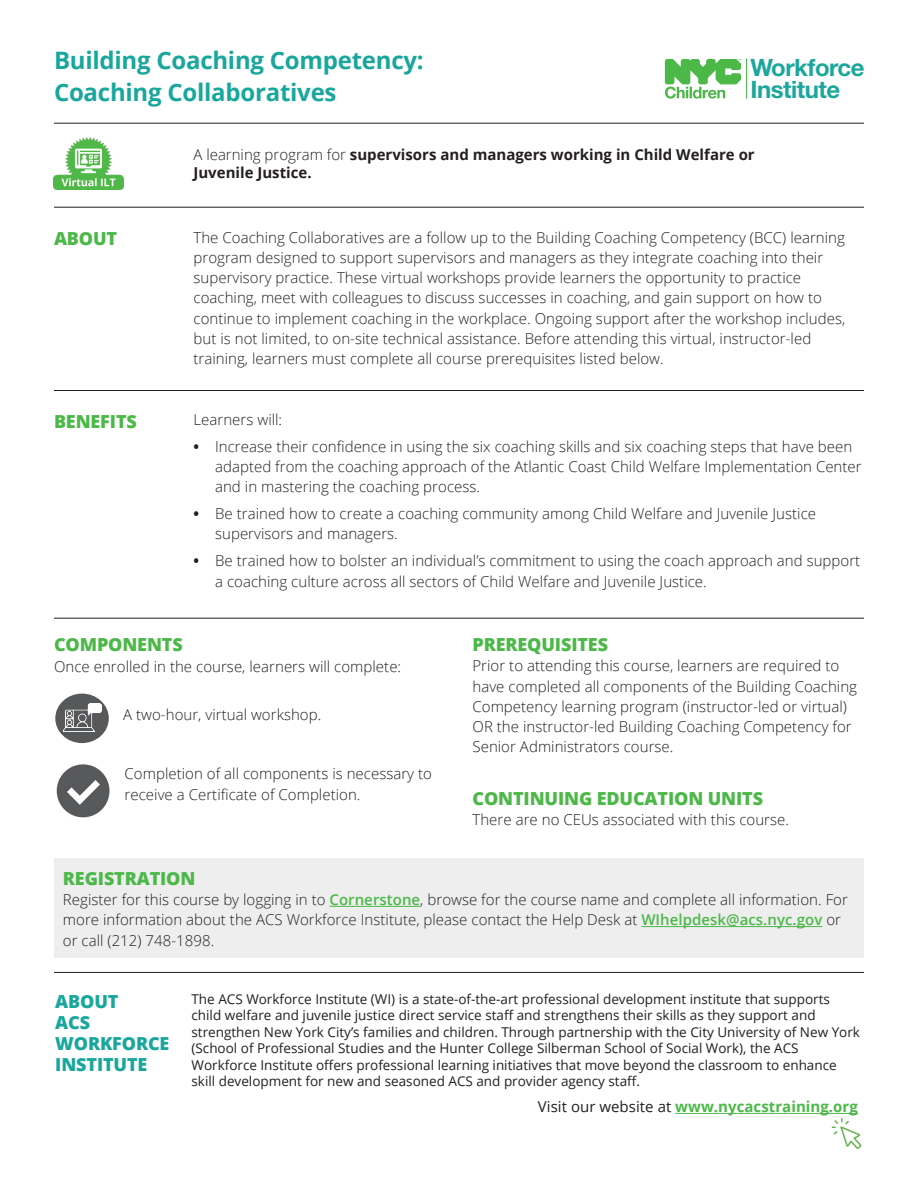
<style>
.page{position:relative;width:918px;height:1188px;background:#fff}
.page>*{position:absolute;margin:0;border:0;box-sizing:border-box;transform-origin:0 0}
.t1{font:700 24px/31.5px "Open Sans";letter-spacing:-.01em;color:#19a79d}
.t2{font:700 24px/23px "Helvetica Neue";letter-spacing:-.02em;color:#1ca79d}
.Banner_text{font:800 18px "Open Sans";letter-spacing:-.01em;color:#4cb848}
.t3{font:800 18px/21px "Open Sans";letter-spacing:-.01em;color:#19a79d}
.Banner_text-2{font:300 15px/20.2px "Open Sans";letter-spacing:.005em;color:#231f20}
.t4{font:700 15px/18px "Open Sans";color:#231f20}
.Banner_text-3{font:700 15px "Open Sans";letter-spacing:.005em;color:#4cb848}
.t5{font:13.5px/16.5px "Open Sans";color:#231f20}
.s1{font-weight:300}
.s2{font-weight:700}
.s3{font-weight:600;color:#4cb848}
.s4{font-weight:400;color:#231f20}
</style>
<div class="page">
<div style="left:54px;top:858px;width:810px;height:100px;background:#eeeeef"></div>
<hr style="left:329px;top:906px;width:91px;height:1px;background:#4cb848">
<hr style="left:641px;top:926px;width:181px;height:1px;background:#4cb848">
<img style="left:56px;top:764px;width:54px;height:54px">
<hr style="left:54px;top:123px;width:810px;height:1px;background:#231f20">
<div style="left:55px;top:694px;width:54px;height:49px;background:#57585a;border-radius:50%"></div>
<img style="left:63px;top:704px;width:39px;height:28px">
<img style="left:54px;top:137px;width:70px;height:52px">
<hr style="left:54px;top:207px;width:810px;height:1px;background:#231f20">
<svg style="left:665px;top:59px;width:76px;height:40px"></svg>
<hr style="left:746px;top:59px;width:1px;height:40px;background:#4bb848">
<hr style="left:54px;top:618px;width:810px;height:1px;background:#231f20">
<hr style="left:54px;top:972px;width:810px;height:1px;background:#231f20">
<hr style="left:54px;top:390px;width:810px;height:1px;background:#231f20">
<hr style="left:675px;top:1113px;width:183px;height:1px;background:#4cb848">
<svg style="left:831px;top:1118px;width:31px;height:31px"></svg>
<h1 class="t1" style="left:54px;top:44px;width:371px">Building Coaching Competency:<br>Coaching Collaboratives</h1>
<p class="t2" style="left:751px;top:56px;width:116px">Workforce<br>Institute</p>
<p class="Banner_text" style="left:54px;top:225px;width:65px">ABOUT</p>
<p class="Banner_text" style="left:54px;top:408px;width:84px">BENEFITS</p>
<p class="t4" style="left:194px;top:145px;width:563px"><span class="s1">A learning program for</span> supervisors and managers working in Child Welfare or<br>Juvenile Justice.</p>
<p class="Banner_text-2" style="left:194px;top:227px;width:653px">The Coaching Collaboratives are a follow up to the Building Coaching Competency (BCC) learning program designed to support supervisors and managers as they integrate coaching into their supervisory practice. These virtual workshops provide learners the opportunity to practice coaching, meet with colleagues to discuss successes in coaching, and gain support on how to continue to implement coaching in the workplace. Ongoing support after the workshop includes, but is not limited, to on-site technical assistance. Before attending this virtual, instructor-led training, learners must complete all course prerequisites listed below.</p>
<p class="Banner_text-2" style="left:194px;top:409px;width:90px">Learners will:</p>
<p class="Banner_text-2" style="left:215px;top:436px;width:648px;text-indent:-22px"><span class="s2">•</span> Increase their confidence in using the six coaching skills and six coaching steps that have been adapted from the coaching approach of the Atlantic Coast Child Welfare Implementation Center and in mastering the coaching process.</p>
<p class="Banner_text-2" style="left:215px;top:503px;width:603px;text-indent:-22px"><span class="s2">•</span> Be trained how to create a coaching community among Child Welfare and Juvenile Justice supervisors and managers.</p>
<p class="Banner_text-2" style="left:215px;top:550px;width:647px;text-indent:-22px"><span class="s2">•</span> Be trained how to bolster an individual’s commitment to using the coach approach and support a coaching culture across all sectors of Child Welfare and Juvenile Justice.</p>
<p class="Banner_text" style="left:54px;top:631px;width:130px">COMPONENTS</p>
<p class="Banner_text-2" style="left:54px;top:656px;width:349px">Once enrolled in the course, learners will complete:</p>
<p class="Banner_text-2" style="left:123px;top:704px;width:200px">A two-hour, virtual workshop.</p>
<p class="Banner_text-2" style="left:125px;top:763px;width:309px">Completion of all components is necessary to receive a Certificate of Completion.</p>
<p class="Banner_text" style="left:472px;top:631px;width:137px">PREREQUISITES</p>
<p class="Banner_text-2" style="left:472px;top:655px;width:386px">Prior to attending this course, learners are required to have completed all components of the Building Coaching Competency learning program (instructor-led or virtual)<br>OR the instructor-led Building Coaching Competency for Senior Administrators course.</p>
<p class="Banner_text" style="left:472px;top:785px;width:292px">CONTINUING EDUCATION UNITS</p>
<p class="Banner_text-2" style="left:472px;top:809px;width:318px">There are no CEUs associated with this course.</p>
<p class="Banner_text" style="left:63px;top:865px;width:134px">REGISTRATION</p>
<p class="Banner_text-2" style="left:63px;top:889px;width:787px">Register for this course by logging in to <span class="s3">Cornerstone</span>, browse for the course name and complete all information. For more information about the ACS Workforce Institute, please contact the Help Desk at <span class="s3">WIhelpdesk@acs.nyc.gov</span> or or call (212) 748-1898.</p>
<p class="t3" style="left:55px;top:990px;width:116px">ABOUT<br>ACS<br>WORKFORCE<br>INSTITUTE</p>
<p class="t5" style="left:192px;top:990px;width:670px">The ACS Workforce Institute (WI) is a state-of-the-art professional development institute that supports child welfare and juvenile justice direct service staff and strengthens their skills as they support and strengthen New York City’s families and children. Through partnership with the City University of New York (School of Professional Studies and the Hunter College Silberman School of Social Work), the ACS Workforce Institute offers professional learning initiatives that move beyond the classroom to enhance skill development for new and seasoned ACS and provider agency staff.</p>
<p class="Banner_text-3" style="left:538px;top:1096px;width:322px"><span class="s4">Visit our website at</span> www.nycacstraining.org</p>
</div>
